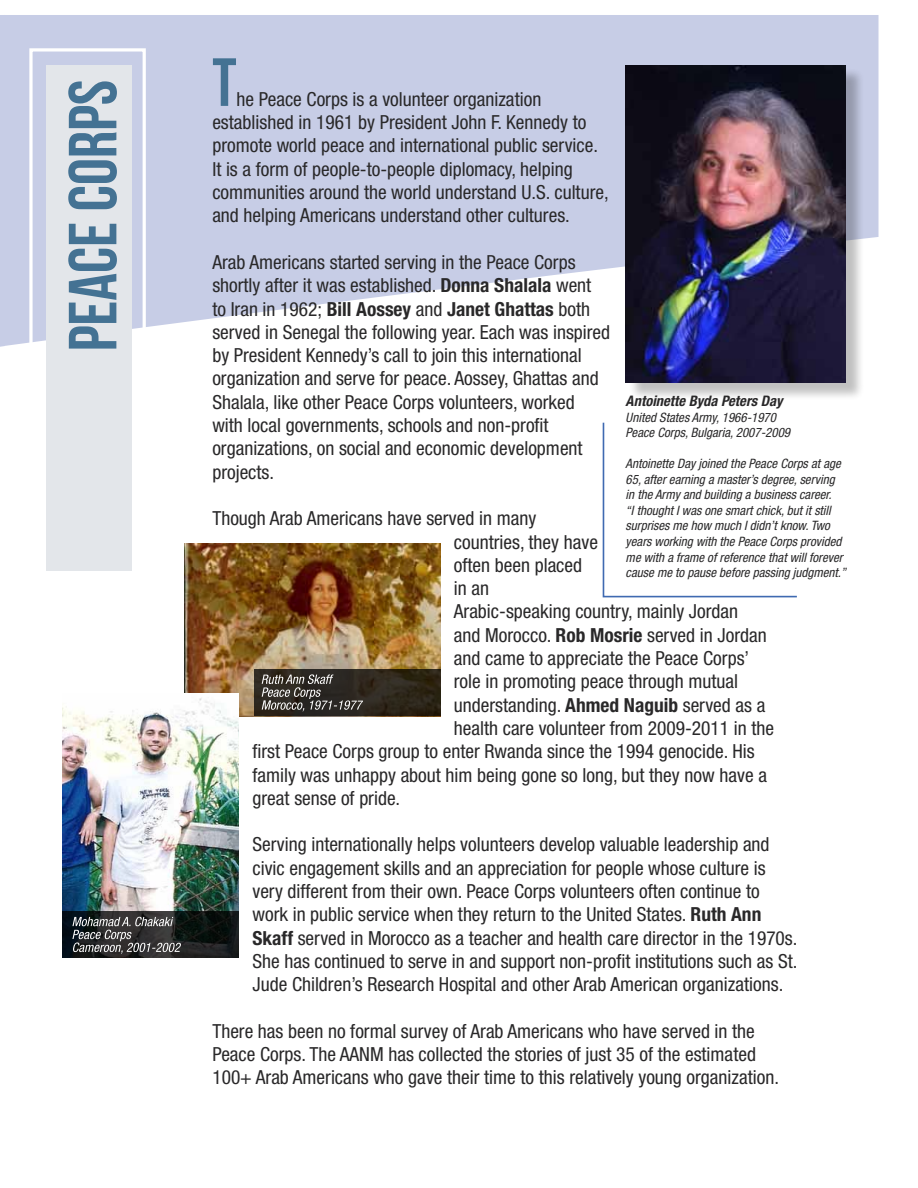
<style>
.page{position:relative;width:918px;height:1188px;background:#fff}
.page>*{position:absolute;margin:0;border:0;box-sizing:border-box;transform-origin:0 0}
.t1{font:67.95px "Bebas Neue";color:#447293}
.t2{font:condensed 19.35px/23.2px "Helvetica Neue LT Std";color:#292829}
.t3{font:italic 700 condensed 14.55px "Helvetica Neue LT Std";color:#292829}
.t4{font:italic condensed 12.9px/15.6px "Helvetica Neue LT Std";color:#292829}
.s1{font-weight:700}
</style>
<div class="page">
<svg style="left:0;top:15px;width:4px;height:332px"></svg>
<svg style="left:4px;top:15px;width:875px;height:331px;fill:#c7cde6"></svg>
<div style="left:29px;top:48px;width:117px;height:905px;border:3px solid #fff"></div>
<div style="left:46px;top:65px;width:86px;height:506px;background:#e3e6ea"></div>
<div style="left:628px;top:68px;width:236px;height:333px;background:#000;opacity:.25"></div>
<img style="left:626px;top:65px;width:220px;height:317px">
<svg style="left:602px;top:422px;width:195px;height:176px"></svg>
<img style="left:184px;top:544px;width:256px;height:172px">
<svg style="left:254px;top:670px;width:186px;height:46px;fill:#2d261c"></svg>
<img style="left:63px;top:694px;width:176px;height:217px">
<svg style="left:63px;top:911px;width:176px;height:46px"></svg>
<svg style="left:72px;top:917px;width:109px;height:37px"></svg>
<svg style="left:262px;top:674px;width:101px;height:37px"></svg>
<h1 class="t1" style="left:56px;top:351px;width:273px;rotate:-90deg">PEACE CORPS</h1>
<h1 class="t1" style="left:212px;top:45px;width:26px">T</h1>
<p class="t2" style="left:212px;top:87px;width:398px;text-indent:24px">he Peace Corps is a volunteer organization established in 1961 by President John F. Kennedy to promote world peace and international public service.<br>It is a form of people-to-people diplomacy, helping communities around the world understand U.S. culture, and helping Americans understand other cultures.</p>
<p class="t2" style="left:212px;top:250px;width:399px">Arab Americans started serving in the Peace Corps shortly after it was established. <span class="s1">Donna Shalala</span> went<br>to Iran in 1962; <span class="s1">Bill Aossey</span> and <span class="s1">Janet Ghattas</span> both served in Senegal the following year. Each was inspired by President Kennedy’s call to join this international organization and serve for peace. Aossey, Ghattas and Shalala, like other Peace Corps volunteers, worked<br>with local governments, schools and non-profit organizations, on social and economic development projects.</p>
<p class="t2" style="left:212px;top:507px;width:326px">Though Arab Americans have served in many</p>
<p class="t2" style="left:454px;top:530px;width:146px">countries, they have</p>
<p class="t2" style="left:454px;top:553px;width:130px">often been placed</p>
<p class="t2" style="left:454px;top:577px;width:37px">in an</p>
<p class="t2" style="left:454px;top:600px;width:286px">Arabic-speaking country, mainly Jordan</p>
<p class="t2" style="left:454px;top:623px;width:314px">and Morocco. <span class="s1">Rob Mosrie</span> served in Jordan</p>
<p class="t2" style="left:454px;top:646px;width:297px">and came to appreciate the Peace Corps’</p>
<p class="t2" style="left:454px;top:670px;width:286px">role in promoting peace through mutual</p>
<p class="t2" style="left:454px;top:693px;width:313px">understanding. <span class="s1">Ahmed Naguib</span> served as a</p>
<p class="t2" style="left:454px;top:716px;width:322px">health care volunteer from 2009-2011 in the</p>
<p class="t2" style="left:252px;top:740px;width:504px">first Peace Corps group to enter Rwanda since the 1994 genocide. His</p>
<p class="t2" style="left:252px;top:763px;width:516px">family was unhappy about him being gone so long, but they now have a</p>
<p class="t2" style="left:252px;top:786px;width:149px">great sense of pride.</p>
<p class="t2" style="left:252px;top:833px;width:547px">Serving internationally helps volunteers develop valuable leadership and civic engagement skills and an appreciation for people whose culture is very different from their own. Peace Corps volunteers often continue to work in public service when they return to the United States. <span class="s1">Ruth Ann Skaff</span> served in Morocco as a teacher and health care director in the 1970s.<br>She has continued to serve in and support non-profit institutions such as St.<br>Jude Children’s Research Hospital and other Arab American organizations.</p>
<p class="t2" style="left:212px;top:1019px;width:568px">There has been no formal survey of Arab Americans who have served in the<br>Peace Corps. The AANM has collected the stories of just 35 of the estimated<br>100+ Arab Americans who gave their time to this relatively young organization.</p>
<p class="t3" style="left:626px;top:392px;width:159px">Antoinette Byda Peters Day</p>
<p class="t4" style="left:626px;top:410px;width:166px">United States Army, 1966-1970<br>Peace Corps, Bulgaria, 2007-2009</p>
<p class="t4" style="left:626px;top:456px;width:222px">Antoinette Day joined the Peace Corps at age 65, after earning a master’s degree, serving in the Army and building a business career.<br>“I thought I was one smart chick, but it still surprises me how much I didn’t know. Two years working with the Peace Corps provided me with a frame of reference that will forever cause me to pause before passing judgment.”</p>
</div>
